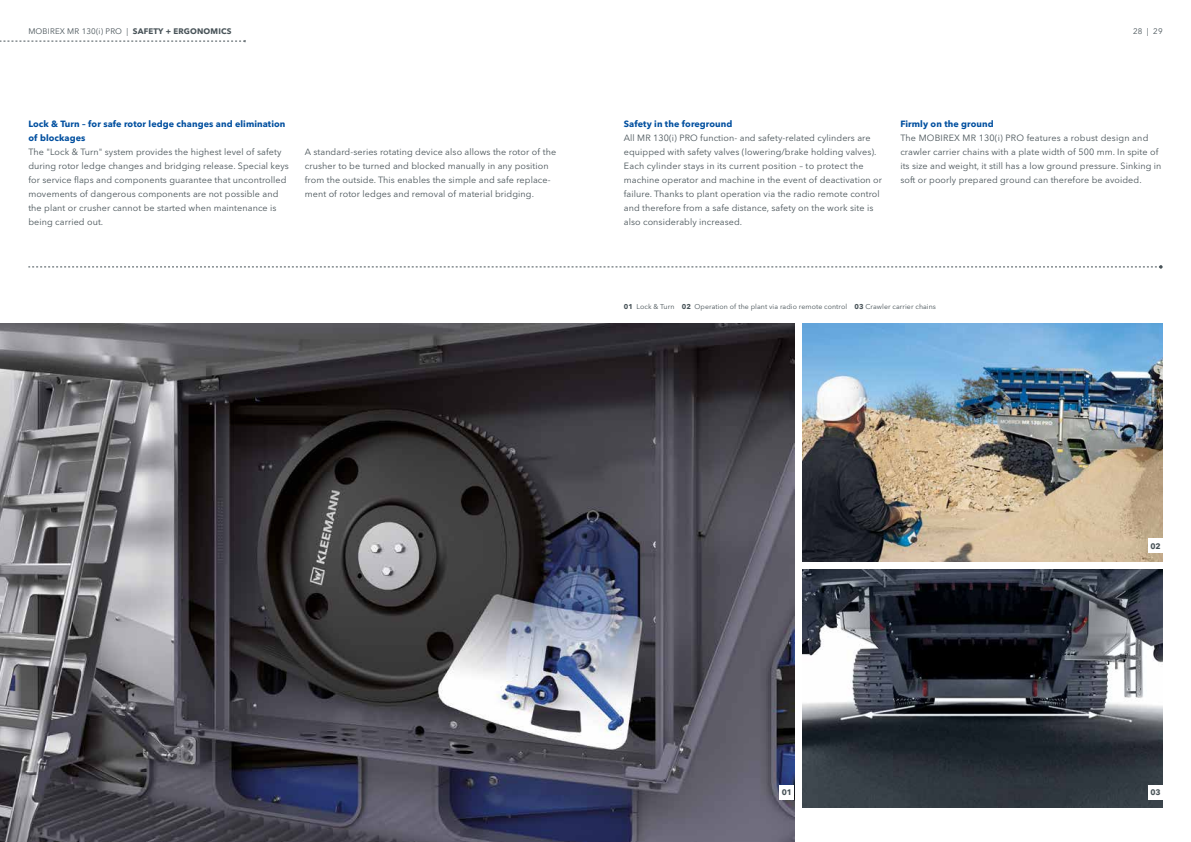
<style>
.page{position:relative;width:1191px;height:842px;background:#fff}
.page>*{position:absolute;margin:0;border:0;box-sizing:border-box;transform-origin:0 0}
.t1{font:9px/14px "Avenir Next LT Pro";letter-spacing:.01em;color:#485358}
.t2{font:700 9px/14px "Avenir Next LT Pro";letter-spacing:.01em;color:#004f9f}
.t3{font:8px "Avenir Next LT Pro";letter-spacing:.02em;color:#485358}
.t4{font:700 8px "Avenir Next LT Pro";color:#485358}
.t5{font:7px "Avenir Next LT Pro";letter-spacing:.01em;color:#485358}
.s1{font-weight:700}
</style>
<div class="page">
<img style="left:0;top:323px;width:794px;height:519px">
<img style="left:802px;top:570px;width:360px;height:238px">
<img style="left:802px;top:323px;width:360px;height:238px">
<svg style="left:28px;top:265px;width:1134px;height:4px"></svg>
<div style="left:780px;top:785px;width:14px;height:14px;background:#fff"></div>
<div style="left:1148px;top:785px;width:14px;height:14px;background:#fff"></div>
<div style="left:1148px;top:539px;width:14px;height:14px;background:#fff"></div>
<svg style="left:0;top:40px;width:246px;height:2px"></svg>
<p class="t3" style="left:28px;top:27px;width:205px">MOBIREX MR 130(i) PRO | <span class="s1">SAFETY + ERGONOMICS</span></p>
<p class="t3" style="left:1133px;top:27px;width:31px">28 | 29</p>
<p class="t2" style="left:28px;top:117px;width:258px">Lock &amp; Turn – for safe rotor ledge changes and elimination of blockages</p>
<p class="t1" style="left:28px;top:145px;width:262px">The "Lock &amp; Turn" system provides the highest level of safety during rotor ledge changes and bridging release. Special keys for service flaps and components guarantee that uncontrolled movements of dangerous components are not possible and the plant or crusher cannot be started when maintenance is being carried out.</p>
<p class="t1" style="left:305px;top:145px;width:253px">A standard-series rotating device also allows the rotor of the crusher to be turned and blocked manually in any position from the outside. This enables the simple and safe replace&shy;ment of rotor ledges and removal of material bridging.</p>
<p class="t2" style="left:624px;top:117px;width:110px">Safety in the foreground</p>
<p class="t1" style="left:624px;top:131px;width:260px">All MR 130(i) PRO function- and safety-related cylinders are equipped with safety valves (lowering/brake holding valves).<br>Each cylinder stays in its current position – to protect the machine operator and machine in the event of deactivation or failure. Thanks to plant operation via the radio remote control and therefore from a safe distance, safety on the work site is also considerably increased.</p>
<p class="t2" style="left:900px;top:117px;width:95px">Firmly on the ground</p>
<p class="t1" style="left:900px;top:131px;width:262px">The MOBIREX MR 130(i) PRO features a robust design and crawler carrier chains with a plate width of 500 mm. In spite of its size and weight, it still has a low ground pressure. Sinking in soft or poorly prepared ground can therefore be avoided.</p>
<p class="t5" style="left:624px;top:302px;width:314px"><span class="s1">01</span> Lock &amp; Turn <span class="s1">02</span> Operation of the plant via radio remote control <span class="s1">03</span> Crawler carrier chains</p>
<p class="t4" style="left:1150px;top:541px;width:12px">02</p>
<p class="t4" style="left:781px;top:788px;width:12px">01</p>
<p class="t4" style="left:1150px;top:788px;width:12px">03</p>
</div>
